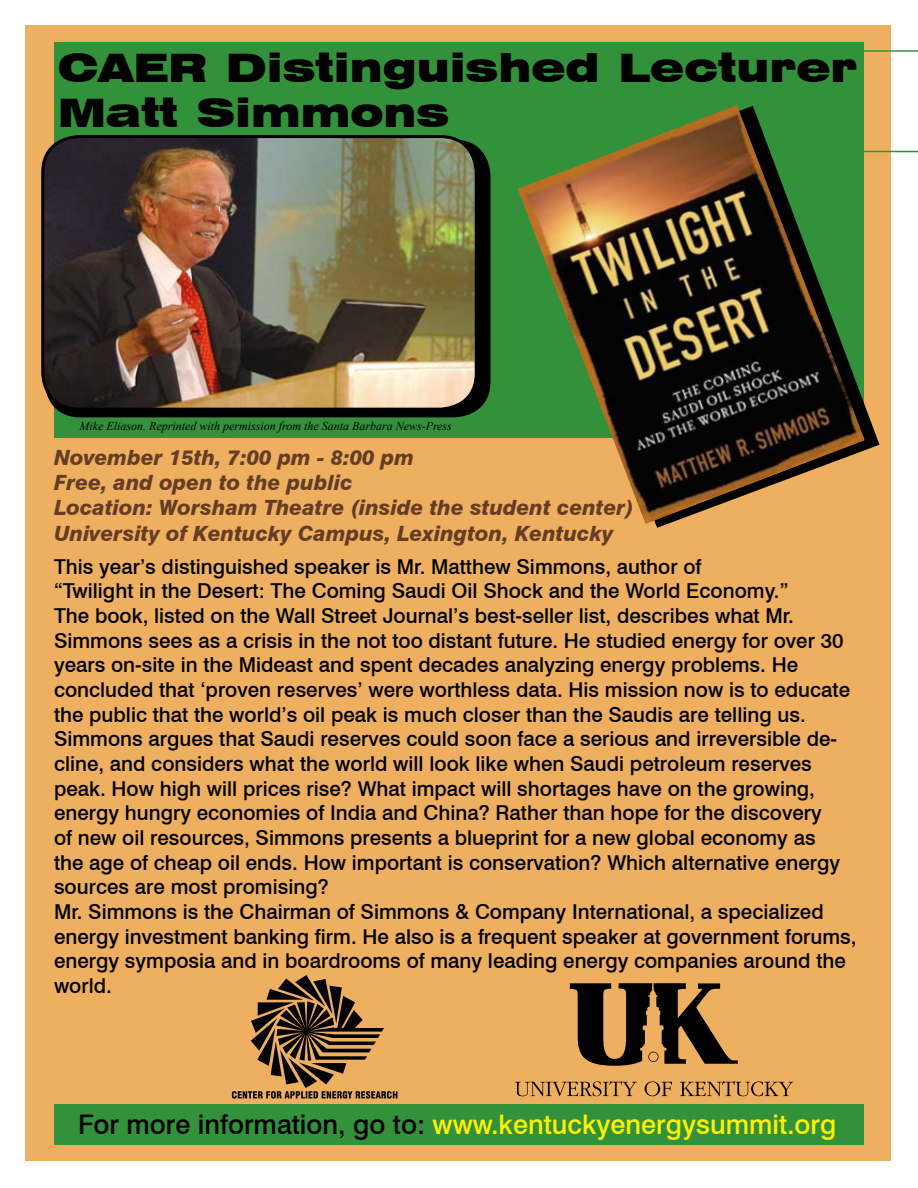
<style>
.page{position:relative;width:918px;height:1188px;background:#fff}
.page>*{position:absolute;margin:0;border:0;box-sizing:border-box;transform-origin:0 0}
.t1{font:900 expanded 39.3px/45px "Swiss 721 BT";color:#000}
.t2{font:500 27px "Swiss 721 BT";color:#fff200}
.t3{font:italic 800 21px/25.2px "Swiss 721 BT";color:#653d24}
.t4{font:500 20.55px/24.6px "Swiss 721 BT";color:#000}
.t5{font:italic 12px "Times New Roman";color:#000}
.s1{color:#000}
</style>
<div class="page">
<div style="left:26px;top:26px;width:865px;height:1135px;background:#eeaf60"></div>
<div style="left:54px;top:42px;width:810px;height:395px;background:#33913c"></div>
<div style="left:44px;top:140px;width:446px;height:277px;background:#000;border-radius:36px"></div>
<img style="left:43px;top:137px;width:433px;height:272px;border-radius:36px">
<div style="left:41px;top:135px;width:437px;height:276px;border:3px solid #000;border-radius:36px"></div>
<img style="left:517px;top:105px;width:348px;height:419px">
<div style="left:54px;top:1104px;width:810px;height:41px;background:#33913c"></div>
<svg style="left:570px;top:983px;width:168px;height:83px"></svg>
<svg style="left:515px;top:1081px;width:122px;height:15px"></svg>
<svg style="left:645px;top:1081px;width:27px;height:15px"></svg>
<svg style="left:680px;top:1081px;width:113px;height:15px"></svg>
<svg style="left:232px;top:975px;width:166px;height:124px"></svg>
<h1 class="t1" style="left:58px;top:45px;width:801px">CAER Distinguished Lecturer<br>Matt Simmons</h1>
<p class="t5" style="left:80px;top:418px;width:374px">Mike Eliason. Reprinted with permission from the Santa Barbara News-Press</p>
<p class="t3" style="left:54px;top:445px;width:582px">November 15th, 7:00 pm - 8:00 pm<br>Free, and open to the public<br>Location: Worsham Theatre (inside the student center)<br>University of Kentucky Campus, Lexington, Kentucky</p>
<p class="t4" style="left:54px;top:554px;width:804px">This year’s distinguished speaker is Mr. Matthew Simmons, author of<br>“Twilight in the Desert: The Coming Saudi Oil Shock and the World Economy.”<br>The book, listed on the Wall Street Journal’s best-seller list, describes what Mr.<br>Simmons sees as a crisis in the not too distant future. He studied energy for over 30 years on-site in the Mideast and spent decades analyzing energy problems. He concluded that ‘proven reserves’ were worthless data. His mission now is to educate the public that the world’s oil peak is much closer than the Saudis are telling us.<br>Simmons argues that Saudi reserves could soon face a serious and irreversible de&shy;cline, and considers what the world will look like when Saudi petroleum reserves peak. How high will prices rise? What impact will shortages have on the growing, energy hungry economies of India and China? Rather than hope for the discovery<br>of new oil resources, Simmons presents a blueprint for a new global economy as<br>the age of cheap oil ends. How important is conservation? Which alternative energy sources are most promising?<br>Mr. Simmons is the Chairman of Simmons &amp; Company International, a specialized energy investment banking firm. He also is a frequent speaker at government forums, energy symposia and in boardrooms of many leading energy companies around the world.</p>
<h2 class="t2" style="left:78px;top:1108px;width:760px"><span class="s1">For more information, go to:</span> www.kentuckyenergysummit.org</h2>
</div>
